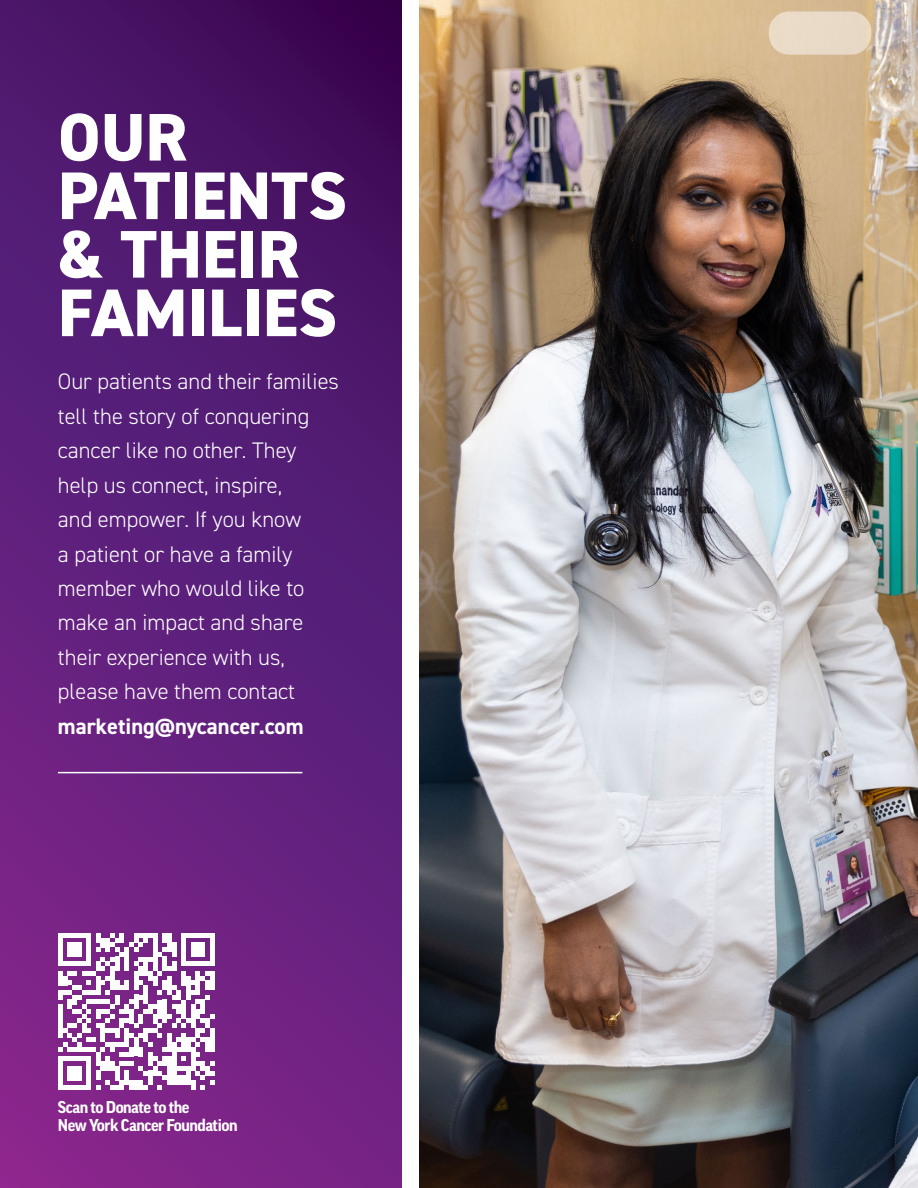
<style>
.page{position:relative;width:918px;height:1188px;background:#fff}
.page>*{position:absolute;margin:0;border:0;box-sizing:border-box;transform-origin:0 0}
.t1{font:800 67.5px/58.5px "DIN2014";color:#fff}
.t2{font:300 22.5px/34.5px "DIN2014";color:#fff}
.t3{font:700 22.5px "DIN2014";color:#fff}
.t4{font:700 16.5px/18px "Good Pro";letter-spacing:-.03em;color:#fff}
</style>
<div class="page">
<svg style="left:0;top:0;width:401px;height:1188px;background:#5d1d77"></svg>
<img style="left:419px;top:0;width:499px;height:1188px">
<svg style="left:58px;top:933px;width:156px;height:157px"></svg>
<hr style="left:58px;top:772px;width:244px;height:1px;background:#fff">
<div style="left:769px;top:11px;width:102px;height:44px;background:#e9dac7;border-radius:20px"></div>
<h1 class="t1" style="left:58px;top:108px;width:290px">OUR<br>PATIENTS &amp; THEIR<br>FAMILIES</h1>
<p class="t2" style="left:58px;top:364px;width:283px">Our patients and their families tell the story of conquering cancer like no other. They help us connect, inspire,<br>and empower. If you know<br>a patient or have a family member who would like to make an impact and share their experience with us, please have them contact</p>
<p class="t3" style="left:58px;top:711px;width:247px">marketing@nycancer.com</p>
<p class="t4" style="left:58px;top:1098px;width:181px">Scan to Donate to the<br>New York Cancer Foundation</p>
</div>
